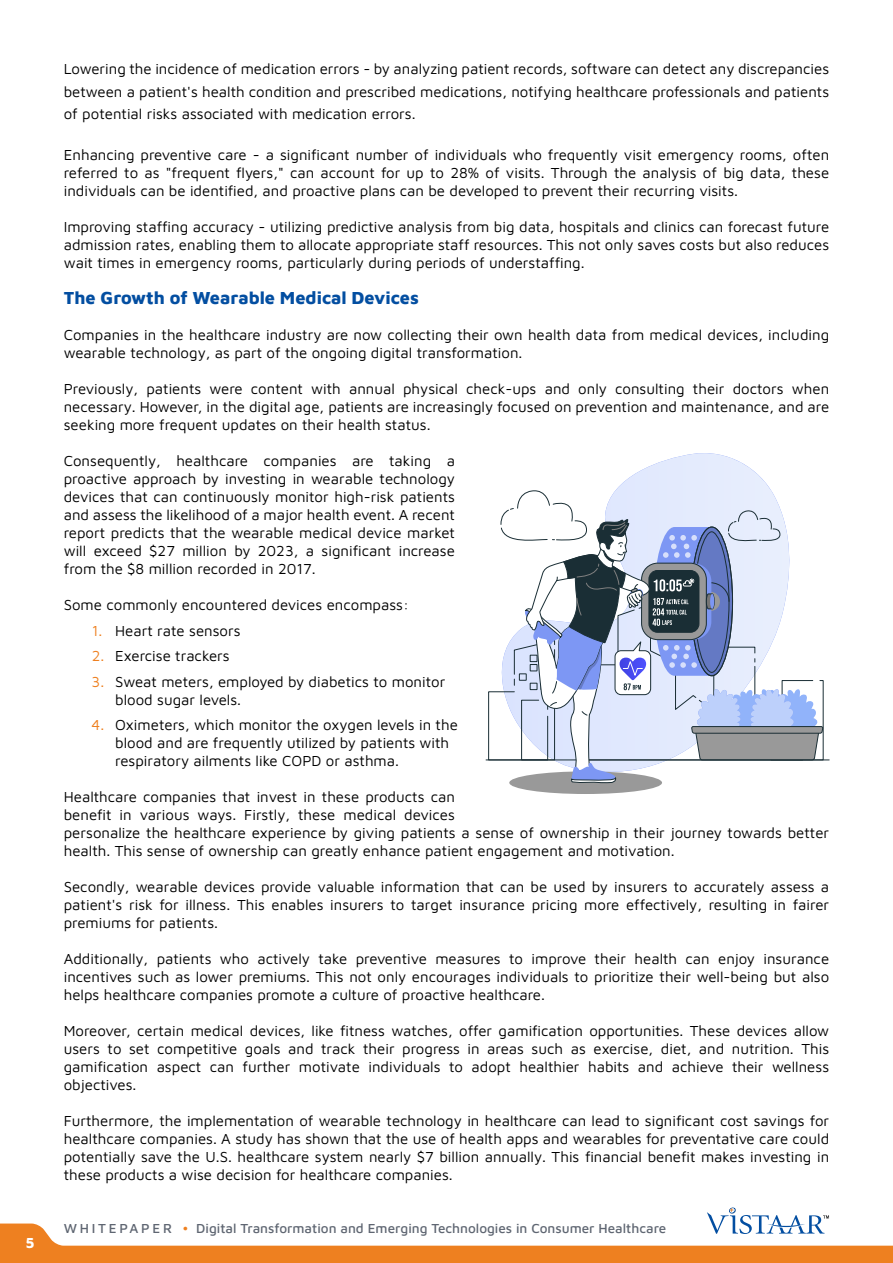
<style>
.page{position:relative;width:893px;height:1263px;background:#fff}
.page>*{position:absolute;margin:0;border:0;box-sizing:border-box;transform-origin:0 0}
.t1{font:800 18px "Maven Pro";color:#034ea1}
.t2{font:15px/18px "Maven Pro";color:#000;text-align:justify}
.t3{font:700 15px "Maven Pro";color:#fff}
.t4{font:500 13.5px "Maven Pro";color:#5f6672}
.s1{color:#ee8020}
</style>
<div class="page">
<svg style="left:0;top:1207px;width:893px;height:56px"></svg>
<svg style="left:617px;top:453px;width:153px;height:35px"></svg>
<hr style="left:486px;top:759px;width:343px;height:1px;background:#1a2e35">
<div style="left:509px;top:771px;width:153px;height:23px;background:#999;border-radius:50%"></div>
<svg style="left:488px;top:488px;width:336px;height:296px"></svg>
<p class="t3" style="left:26px;top:1232px;width:10px">5</p>
<p class="t2" style="left:64px;top:57px;width:767px;line-height:22.5px">Lowering the incidence of medication errors - by analyzing patient records, software can detect any discrepancies between a patient's health condition and prescribed medications, notifying healthcare professionals and patients of potential risks associated with medication errors.</p>
<p class="t2" style="left:64px;top:145px;width:767px">Enhancing preventive care - a significant number of individuals who frequently visit emergency rooms, often referred to as "frequent flyers," can account for up to 28% of visits. Through the analysis of big data, these individuals can be identified, and proactive plans can be developed to prevent their recurring visits.</p>
<p class="t2" style="left:64px;top:217px;width:767px">Improving staffing accuracy - utilizing predictive analysis from big data, hospitals and clinics can forecast future admission rates, enabling them to allocate appropriate staff resources. This not only saves costs but also reduces wait times in emergency rooms, particularly during periods of understaffing.</p>
<p class="t1" style="left:64px;top:285px;width:357px">The Growth of Wearable Medical Devices</p>
<p class="t2" style="left:64px;top:325px;width:767px">Companies in the healthcare industry are now collecting their own health data from medical devices, including wearable technology, as part of the ongoing digital transformation.</p>
<p class="t2" style="left:64px;top:379px;width:767px">Previously, patients were content with annual physical check-ups and only consulting their doctors when necessary. However, in the digital age, patients are increasingly focused on prevention and maintenance, and are seeking more frequent updates on their health status.</p>
<p class="t2" style="left:64px;top:451px;width:393px">Consequently, healthcare companies are taking a proactive approach by investing in wearable technology devices that can continuously monitor high-risk patients and assess the likelihood of a major health event. A recent report predicts that the wearable medical device market will exceed $27 million by 2023, a significant increase from the $8 million recorded in 2017.</p>
<p class="t2" style="left:64px;top:595px;width:347px">Some commonly encountered devices encompass:</p>
<p class="t2" style="left:92px;top:620px;width:150px"><span class="s1">1.</span> Heart rate sensors</p>
<p class="t2" style="left:92px;top:646px;width:140px"><span class="s1">2.</span> Exercise trackers</p>
<p class="t2" style="left:115px;top:671px;width:332px;text-indent:-24px"><span class="s1">3.</span> Sweat meters, employed by diabetics to monitor blood sugar levels.</p>
<p class="t2" style="left:115px;top:715px;width:344px;text-align:left;text-indent:-24px"><span class="s1">4.</span> Oximeters, which monitor the oxygen levels in the blood and are frequently utilized by patients with respiratory ailments like COPD or asthma.</p>
<p class="t2" style="left:64px;top:787px;width:767px;text-align:left">Healthcare companies that invest in these products can<br>benefit in various ways. Firstly, these medical devices<br>personalize the healthcare experience by giving patients a sense of ownership in their journey towards better health. This sense of ownership can greatly enhance patient engagement and motivation.</p>
<p class="t2" style="left:64px;top:877px;width:767px">Secondly, wearable devices provide valuable information that can be used by insurers to accurately assess a patient's risk for illness. This enables insurers to target insurance pricing more effectively, resulting in fairer premiums for patients.</p>
<p class="t2" style="left:64px;top:949px;width:767px">Additionally, patients who actively take preventive measures to improve their health can enjoy insurance incentives such as lower premiums. This not only encourages individuals to prioritize their well-being but also helps healthcare companies promote a culture of proactive healthcare.</p>
<p class="t2" style="left:64px;top:1021px;width:767px">Moreover, certain medical devices, like fitness watches, offer gamification opportunities. These devices allow users to set competitive goals and track their progress in areas such as exercise, diet, and nutrition. This gamification aspect can further motivate individuals to adopt healthier habits and achieve their wellness objectives.</p>
<p class="t2" style="left:64px;top:1111px;width:767px">Furthermore, the implementation of wearable technology in healthcare can lead to significant cost savings for healthcare companies. A study has shown that the use of health apps and wearables for preventative care could potentially save the U.S. healthcare system nearly $7 billion annually. This financial benefit makes investing in these products a wise decision for healthcare companies.</p>
<p class="t4" style="left:64px;top:1219px;width:604px">W H I T E PA P E R <span class="s1">•</span> Digital Transformation and Emerging Technologies in Consumer Healthcare</p>
</div>
